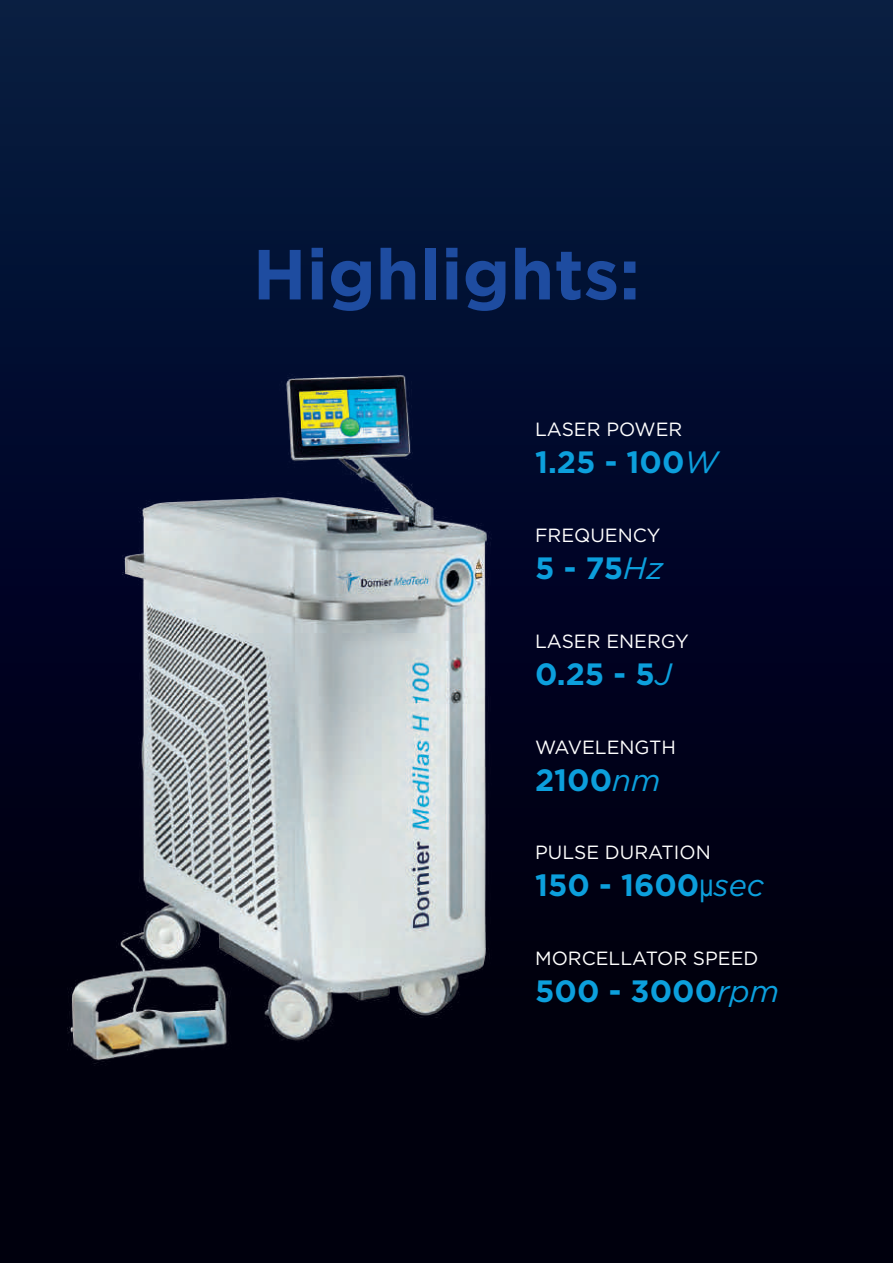
<style>
.page{position:relative;width:893px;height:1263px;background:#fff}
.page>*{position:absolute;margin:0;border:0;box-sizing:border-box;transform-origin:0 0}
.t1{font:700 70.8px "Gotham";color:#1e4ca0}
.t2{font:700 30.75px "Gotham";color:#0c9fdc}
.t3{font:19.05px "Gotham";color:#fff}
.s1{font-weight:400;font-style:italic}
.s2{font-family:"Arial Narrow";font-weight:400}
</style>
<div class="page">
<div style="left:0;top:0;width:893px;height:1263px;background:linear-gradient(to bottom,#051841,#000004)"></div>
<img style="left:13px;top:264px;width:577px;height:865px">
<h1 class="t1" style="left:253px;top:227px;width:389px">Highlights:</h1>
<p class="t3" style="left:535px;top:417px;width:149px">LASER POWER</p>
<h2 class="t2" style="left:535px;top:442px;width:184px">1.25 - 100<span class="s1">W</span></h2>
<p class="t3" style="left:535px;top:523px;width:127px">FREQUENCY</p>
<h2 class="t2" style="left:535px;top:548px;width:130px">5 - 75<span class="s1">Hz</span></h2>
<p class="t3" style="left:535px;top:629px;width:155px">LASER ENERGY</p>
<h2 class="t2" style="left:535px;top:654px;width:138px">0.25 - 5<span class="s1">J</span></h2>
<p class="t3" style="left:535px;top:735px;width:143px">WAVELENGTH</p>
<h2 class="t2" style="left:535px;top:759px;width:127px">2100<span class="s1">nm</span></h2>
<p class="t3" style="left:535px;top:840px;width:177px">PULSE DURATION</p>
<h2 class="t2" style="left:535px;top:865px;width:231px">150 - 1600<span class="s2">μ</span><span class="s1">sec</span></h2>
<p class="t3" style="left:535px;top:946px;width:225px">MORCELLATOR SPEED</p>
<h2 class="t2" style="left:535px;top:971px;width:246px">500 - 3000<span class="s1">rpm</span></h2>
</div>
